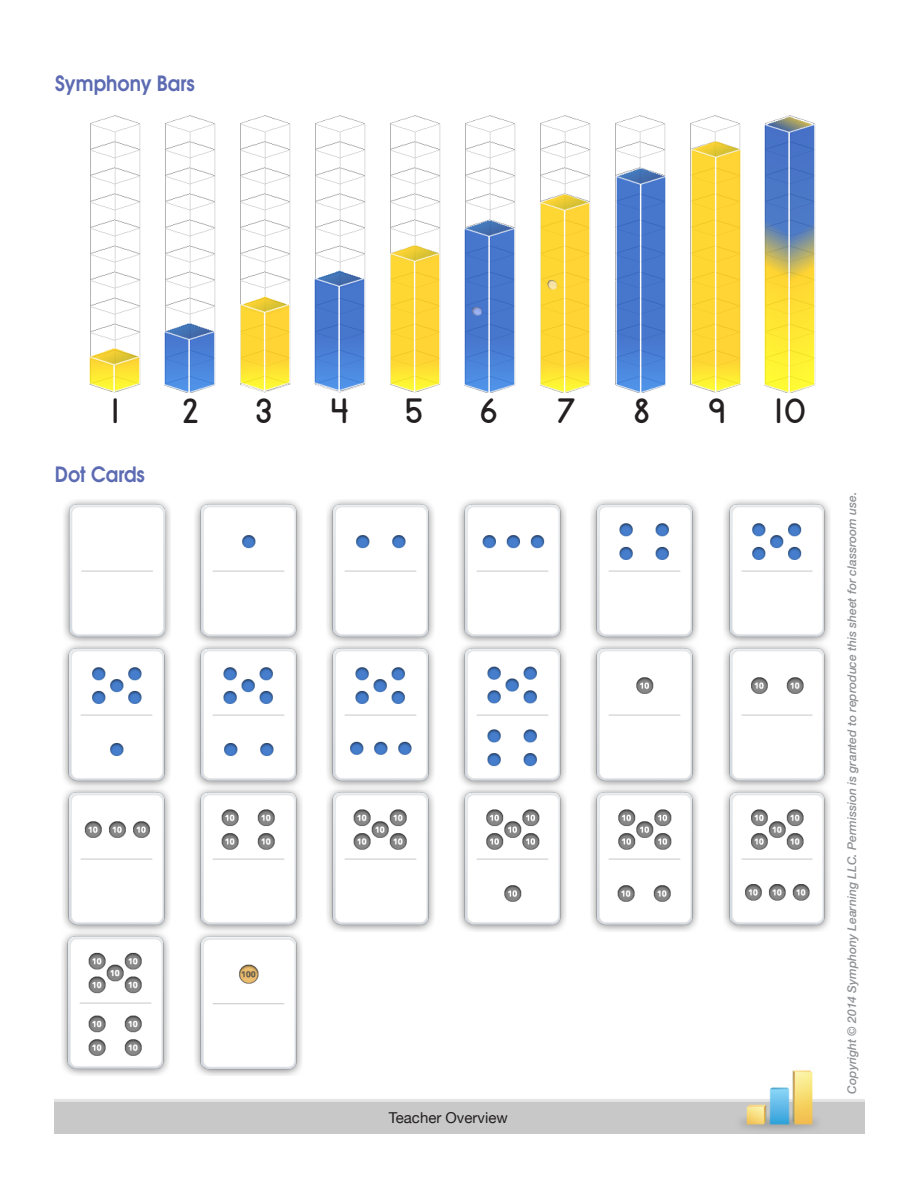
<style>
.page{position:relative;width:918px;height:1188px;background:#fff}
.page>*{position:absolute;margin:0;border:0;box-sizing:border-box;transform-origin:0 0}
.t1{font:700 36px "Primer Print";color:#231f20}
.Heading{font:600 21px "URW Gothic L";color:#5c6bb2;scale:.9 1}
.t2{font:15px "Helvetica Neue";color:#231f20}
.t3{font:italic 500 12px "Helvetica Neue";color:#8f9194}
</style>
<div class="page">
<img style="left:54px;top:1070px;width:810px;height:64px">
<img style="left:62px;top:500px;width:108px;height:576px">
<img style="left:194px;top:500px;width:108px;height:576px">
<img style="left:327px;top:500px;width:107px;height:432px">
<img style="left:459px;top:500px;width:107px;height:432px">
<img style="left:591px;top:500px;width:107px;height:432px">
<img style="left:724px;top:500px;width:106px;height:432px">
<img style="left:90px;top:116px;width:51px;height:276px">
<img style="left:165px;top:116px;width:51px;height:270px">
<img style="left:240px;top:116px;width:51px;height:276px">
<img style="left:315px;top:116px;width:51px;height:276px">
<img style="left:390px;top:116px;width:51px;height:276px">
<img style="left:465px;top:116px;width:51px;height:270px">
<img style="left:540px;top:116px;width:51px;height:268px">
<img style="left:615px;top:116px;width:51px;height:269px">
<img style="left:690px;top:116px;width:51px;height:269px">
<img style="left:90px;top:349px;width:50px;height:42px">
<img style="left:165px;top:324px;width:49px;height:68px">
<img style="left:240px;top:296px;width:50px;height:95px">
<img style="left:315px;top:271px;width:49px;height:120px">
<img style="left:390px;top:245px;width:50px;height:146px">
<img style="left:465px;top:220px;width:49px;height:172px">
<img style="left:540px;top:194px;width:50px;height:198px">
<img style="left:616px;top:168px;width:50px;height:224px">
<img style="left:691px;top:142px;width:50px;height:250px">
<img style="left:765px;top:116px;width:50px;height:276px">
<p class="Heading" style="left:55px;top:69px;width:157px">Symphony Bars</p>
<p class="t1" style="left:111px;top:390px;width:11px">1</p>
<p class="t1" style="left:182px;top:390px;width:19px">2</p>
<p class="t1" style="left:255px;top:390px;width:20px">3</p>
<p class="t1" style="left:331px;top:390px;width:20px">4</p>
<p class="t1" style="left:404px;top:390px;width:21px">5</p>
<p class="t1" style="left:480px;top:390px;width:20px">6</p>
<p class="t1" style="left:556px;top:390px;width:20px">7</p>
<p class="t1" style="left:633px;top:390px;width:19px">8</p>
<p class="t1" style="left:708px;top:390px;width:20px">9</p>
<p class="t1" style="left:774px;top:390px;width:34px">10</p>
<p class="Heading" style="left:55px;top:459px;width:102px">Dot Cards</p>
<p class="t2" style="left:389px;top:1107px;width:120px">Teacher Overview</p>
<p class="t3" style="left:842px;top:1094px;width:603px;rotate:-90deg">Copyright © 2014 Symphony Learning LLC. Permission is granted to reproduce this sheet for classroom use.</p>
</div>
